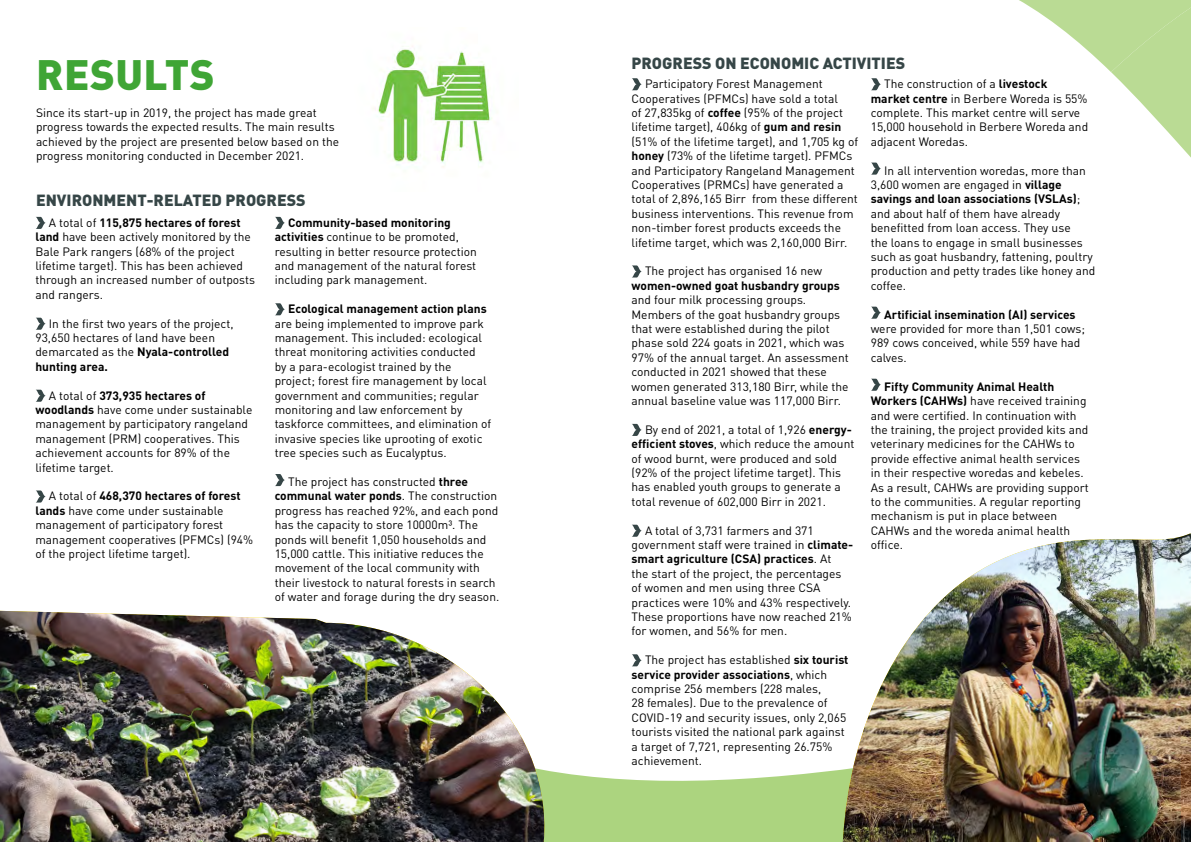
<style>
.page{position:relative;width:1191px;height:842px;background:#fff}
.page>*{position:absolute;margin:0;border:0;box-sizing:border-box;transform-origin:0 0}
.t1{font:900 42px "DIN Pro";letter-spacing:.01em;color:#3fa535}
.t2{font:900 16px "DIN Pro";color:#364647}
.t3{font:12px/14.4px "DIN Pro";color:#000}
.t4{font:700 12px "DIN Pro";color:#000}
.s1{font-weight:700}
</style>
<div class="page">
<svg style="left:36px;top:217px;width:10px;height:12px"></svg>
<svg style="left:36px;top:318px;width:10px;height:12px"></svg>
<svg style="left:36px;top:390px;width:10px;height:12px"></svg>
<svg style="left:36px;top:490px;width:10px;height:12px"></svg>
<svg style="left:275px;top:217px;width:10px;height:12px"></svg>
<svg style="left:275px;top:303px;width:10px;height:12px"></svg>
<svg style="left:275px;top:474px;width:10px;height:12px"></svg>
<svg style="left:632px;top:78px;width:10px;height:12px"></svg>
<svg style="left:632px;top:265px;width:10px;height:12px"></svg>
<svg style="left:632px;top:424px;width:10px;height:12px"></svg>
<svg style="left:632px;top:525px;width:10px;height:12px"></svg>
<svg style="left:871px;top:379px;width:10px;height:12px"></svg>
<img style="left:372px;top:49px;width:120px;height:119px">
<svg style="left:0;top:610px;width:833px;height:232px"></svg>
<img style="left:0;top:611px;width:552px;height:231px">
<svg style="left:833px;top:769px;width:9px;height:73px"></svg>
<img style="left:842px;top:533px;width:349px;height:309px">
<svg style="left:871px;top:0;width:320px;height:319px"></svg>
<h1 class="t1" style="left:36px;top:46px;width:180px">RESULTS</h1>
<p class="t3" style="left:36px;top:104px;width:305px">Since its start-up in 2019, the project has made great progress towards the expected results. The main results achieved by the project are presented below based on the progress monitoring conducted in December 2021.</p>
<h2 class="t2" style="left:36px;top:190px;width:271px">ENVIRONMENT-RELATED PROGRESS</h2>
<p class="t3" style="left:35px;top:214px;width:221px;text-indent:13px">A total of <span class="s1">115,875 hectares of forest land</span> have been actively monitored by the Bale Park rangers (68% of the project lifetime target). This has been achieved through an increased number of outposts and rangers.</p>
<p class="t3" style="left:35px;top:315px;width:200px;text-indent:13px">In the first two years of the project,<br>93,650 hectares of land have been demarcated as the <span class="s1">Nyala-controlled hunting area.</span></p>
<p class="t3" style="left:35px;top:387px;width:218px;text-indent:13px">A total of <span class="s1">373,935 hectares of woodlands</span> have come under sustainable management by participatory rangeland management (PRM) cooperatives. This achievement accounts for 89% of the lifetime target.</p>
<p class="t3" style="left:35px;top:488px;width:219px;text-indent:13px">A total of <span class="s1">468,370 hectares of forest lands</span> have come under sustainable management of participatory forest management cooperatives (PFMCs) (94% of the project lifetime target).</p>
<p class="t3" style="left:275px;top:214px;width:204px;text-indent:13px"><span class="s1">Community-based monitoring activities</span> continue to be promoted, resulting in better resource protection and management of the natural forest including park management.</p>
<p class="t4" style="left:288px;top:299px;width:200px">Ecological management action plans</p>
<p class="t3" style="left:275px;top:315px;width:218px">are being implemented to improve park management. This included: ecological threat monitoring activities conducted<br>by a para-ecologist trained by the project; forest fire management by local government and communities; regular monitoring and law enforcement by taskforce committees, and elimination of invasive species like uprooting of exotic tree species such as Eucalyptus.</p>
<p class="t3" style="left:275px;top:473px;width:226px;text-indent:13px">The project has constructed <span class="s1">three communal water ponds</span>. The construction progress has reached 92%, and each pond has the capacity to store 10000m³. The ponds will benefit 1,050 households and 15,000 cattle. This initiative reduces the movement of the local community with their livestock to natural forests in search of water and forage during the dry season.</p>
<h2 class="t2" style="left:631px;top:52px;width:275px">PROGRESS ON ECONOMIC ACTIVITIES</h2>
<p class="t3" style="left:631px;top:75px;width:228px;text-indent:13px">Participatory Forest Management Cooperatives (PFMCs) have sold a total<br>of 27,835kg of <span class="s1">coffee</span> (95% of the project lifetime target), 406kg of <span class="s1">gum and resin </span>(51% of the lifetime target), and 1,705 kg of <span class="s1">honey</span> (73% of the lifetime target). PFMCs and Participatory Rangeland Management Cooperatives (PRMCs) have generated a total of 2,896,165 Birr from these different business interventions. This revenue from non-timber forest products exceeds the lifetime target, which was 2,160,000 Birr.</p>
<p class="t3" style="left:645px;top:263px;width:179px">The project has organised 16 new</p>
<p class="t4" style="left:631px;top:275px;width:210px">women-owned goat husbandry groups</p>
<p class="t3" style="left:631px;top:291px;width:219px">and four milk processing groups.<br>Members of the goat husbandry groups that were established during the pilot phase sold 224 goats in 2021, which was 97% of the annual target. An assessment conducted in 2021 showed that these women generated 313,180 Birr, while the annual baseline value was 117,000 Birr.</p>
<p class="t3" style="left:631px;top:421px;width:224px;text-indent:13px">By end of 2021, a total of 1,926 <span class="s1">energy&shy;efficient stoves</span>, which reduce the amount of wood burnt, were produced and sold (92% of the project lifetime target). This has enabled youth groups to generate a total revenue of 602,000 Birr in 2021.</p>
<p class="t3" style="left:631px;top:522px;width:223px;text-indent:13px">A total of 3,731 farmers and 371 government staff were trained in <span class="s1">climate&shy;smart agriculture (CSA) practices</span>. At<br>the start of the project, the percentages of women and men using three CSA practices were 10% and 43% respectively.<br>These proportions have now reached 21% for women, and 56% for men.</p>
<p class="t3" style="left:631px;top:651px;width:218px;text-indent:13px">The project has established <span class="s1">six tourist service provider associations</span>, which comprise 256 members (228 males,<br>28 females). Due to the prevalence of COVID-19 and security issues, only 2,065 tourists visited the national park against a target of 7,721, representing 26.75% achievement.</p>
<p class="t3" style="left:870px;top:75px;width:219px;text-indent:13px">The construction of a <span class="s1">livestock market centre</span> in Berbere Woreda is 55% complete. This market centre will serve 15,000 household in Berbere Woreda and adjacent Woredas.</p>
<p class="t3" style="left:870px;top:162px;width:226px;text-indent:13px">In all intervention woredas, more than 3,600 women are engaged in <span class="s1">village savings and loan associations (VSLAs)</span>; and about half of them have already benefitted from loan access. They use<br>the loans to engage in small businesses such as goat husbandry, fattening, poultry production and petty trades like honey and coffee.</p>
<p class="t4" style="left:884px;top:304px;width:193px">Artificial insemination (AI) services</p>
<p class="t3" style="left:870px;top:320px;width:216px">were provided for more than 1,501 cows;<br>989 cows conceived, while 559 have had calves.</p>
<p class="t3" style="left:870px;top:378px;width:220px;text-indent:13px"><span class="s1">Fifty Community Animal Health Workers (CAHWs)</span> have received training and were certified. In continuation with the training, the project provided kits and veterinary medicines for the CAHWs to provide effective animal health services in their respective woredas and kebeles.<br>As a result, CAHWs are providing support to the communities. A regular reporting mechanism is put in place between CAHWs and the woreda animal health office.</p>
</div>
